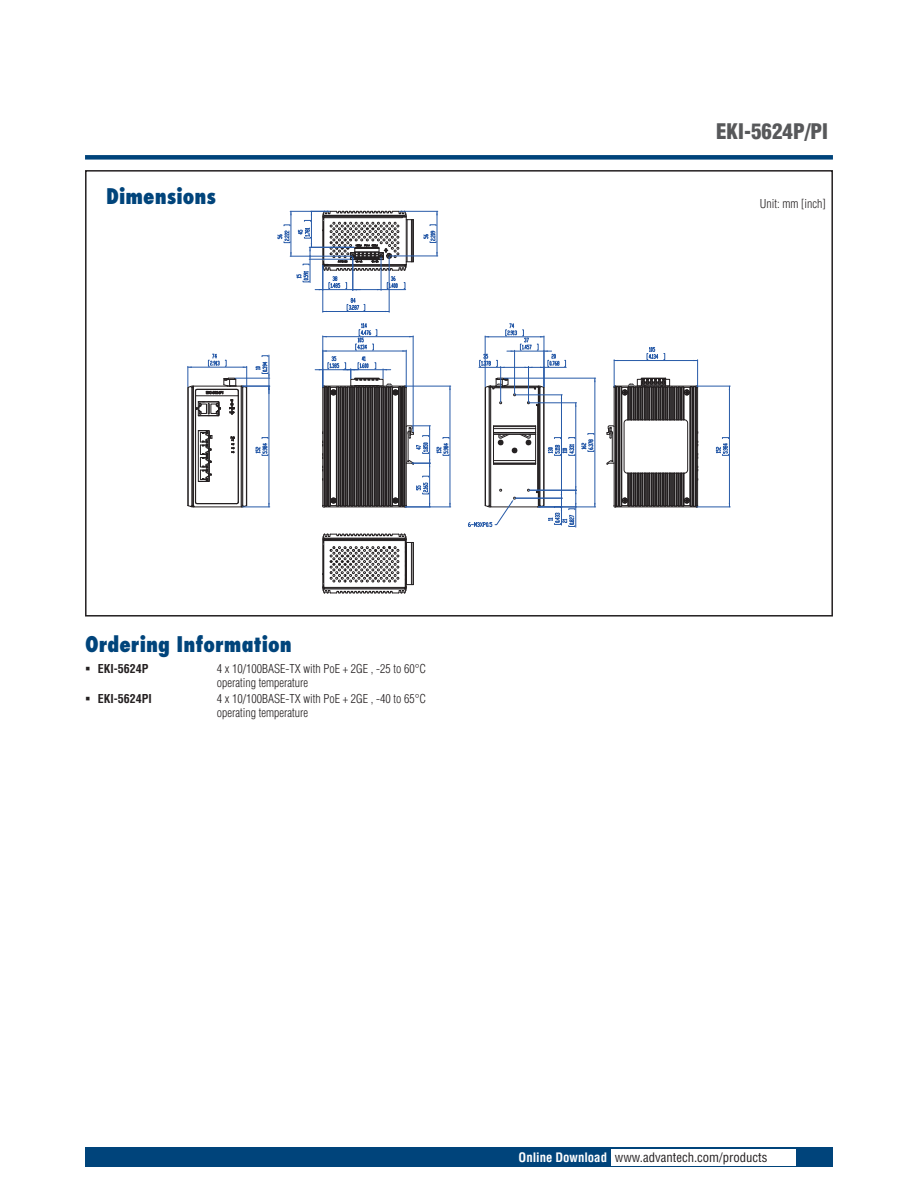
<style>
.page{position:relative;width:918px;height:1188px;background:#fff}
.page>*{position:absolute;margin:0;border:0;box-sizing:border-box;transform-origin:0 0}
.t1{font:800 condensed 21px "Futura";color:#00447b}
.t2{font:900 condensed 21px "Helvetica";color:#57585a}
.t3{font:condensed 12.75px "Helvetica";color:#231f20}
.t4{font:300 condensed 12px/14.2px "Helvetica";color:#231f20}
.t5{font:700 condensed 12px "Helvetica";color:#231f20}
.s1{font-weight:700;color:#fff}
</style>
<div class="page">
<div style="left:85px;top:155px;width:748px;height:5px;background:#00447b"></div>
<div style="left:85px;top:1147px;width:748px;height:20px;background:#00447b"></div>
<div style="left:611px;top:1149px;width:184px;height:16px;background:#fff"></div>
<div style="left:85px;top:170px;width:748px;height:447px;border:2px solid #231f20"></div>
<svg style="left:188px;top:354px;width:82px;height:154px"></svg>
<hr style="left:315px;top:369px;width:43px;height:1px;background:#275aa8">
<svg style="left:319px;top:323px;width:111px;height:185px"></svg>
<hr style="left:405px;top:507px;width:46px;height:1px;background:#275aa8">
<hr style="left:405px;top:386px;width:46px;height:1px;background:#275aa8">
<hr style="left:450px;top:386px;width:1px;height:121px;background:#275aa8">
<svg style="left:437px;top:438px;width:12px;height:17px"></svg>
<svg style="left:322px;top:534px;width:92px;height:60px"></svg>
<hr style="left:399px;top:211px;width:39px;height:1px;background:#275aa8">
<hr style="left:390px;top:256px;width:48px;height:1px;background:#275aa8">
<hr style="left:437px;top:211px;width:1px;height:45px;background:#275aa8">
<svg style="left:424px;top:225px;width:12px;height:18px"></svg>
<svg style="left:278px;top:211px;width:136px;height:79px"></svg>
<hr style="left:323px;top:265px;width:1px;height:47px;background:#275aa8">
<hr style="left:389px;top:257px;width:1px;height:55px;background:#275aa8">
<hr style="left:323px;top:311px;width:66px;height:1px;background:#275aa8">
<svg style="left:347px;top:298px;width:18px;height:13px"></svg>
<hr style="left:538px;top:507px;width:58px;height:1px;background:#275aa8">
<hr style="left:595px;top:378px;width:1px;height:129px;background:#275aa8">
<svg style="left:468px;top:323px;width:127px;height:204px"></svg>
<svg style="left:607px;top:347px;width:92px;height:161px"></svg>
<hr style="left:697px;top:386px;width:33px;height:1px;background:#275aa8">
<hr style="left:697px;top:507px;width:33px;height:1px;background:#275aa8">
<hr style="left:729px;top:386px;width:1px;height:121px;background:#275aa8">
<svg style="left:716px;top:438px;width:13px;height:17px"></svg>
<h1 class="t1" style="left:106px;top:183px;width:111px">Dimensions</h1>
<h1 class="t1" style="left:85px;top:631px;width:208px">Ordering Information</h1>
<p class="t5" style="left:98px;top:661px;width:52px">EKI-5624P</p>
<p class="t4" style="left:217px;top:661px;width:211px">4 x 10/100BASE-TX with PoE + 2GE , -25 to 60°C operating temperature</p>
<p class="t5" style="left:98px;top:692px;width:56px">EKI-5624PI</p>
<p class="t4" style="left:217px;top:692px;width:211px">4 x 10/100BASE-TX with PoE + 2GE , -40 to 65°C operating temperature</p>
<h1 class="t2" style="left:716px;top:119px;width:114px">EKI-5624P/PI</h1>
<p class="t4" style="left:760px;top:197px;width:67px">Unit: mm [inch]</p>
<p class="t3" style="left:519px;top:1150px;width:250px"><span class="s1">Online Download</span> www.advantech.com/products</p>
</div>
